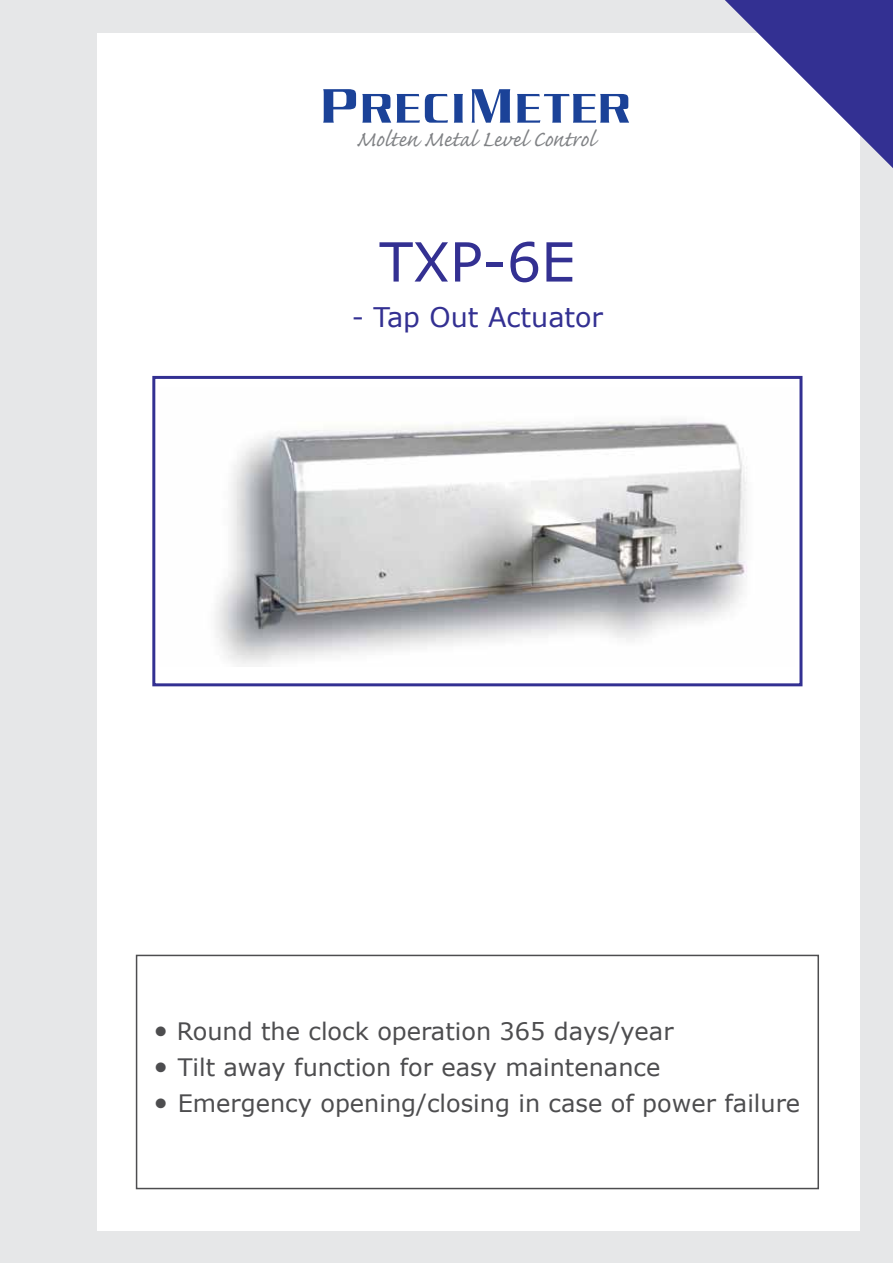
<style>
.page{position:relative;width:893px;height:1263px;background:#fff}
.page>*{position:absolute;margin:0;border:0;box-sizing:border-box;transform-origin:0 0}
.t1{font:54px "Verdana";color:#333092}
.t2{font:28.35px "Caflisch Script Pro";color:#808285}
.t3{font:27px "Verdana";color:#333092}
.t4{font:24px "Verdana";color:#4d4d4f}
.s1{font-size:27px}
</style>
<div class="page">
<div style="left:0;top:0;width:96px;height:1263px;background:#e6e7e8"></div>
<div style="left:0;top:0;width:893px;height:33px;background:#e6e7e8"></div>
<div style="left:0;top:1231px;width:893px;height:32px;background:#e6e7e8"></div>
<div style="left:860px;top:0;width:33px;height:1263px;background:#e6e7e8"></div>
<svg style="left:725px;top:0;width:168px;height:168px"></svg>
<div style="left:152px;top:376px;width:650px;height:310px;border:3px solid #333092"></div>
<div style="left:136px;top:955px;width:683px;height:234px;border:2px solid #4d4d4f"></div>
<img style="left:215px;top:421px;width:532px;height:243px">
<svg style="left:323px;top:89px;width:306px;height:34px"></svg>
<p class="t2" style="left:356px;top:125px;width:240px">Molten Metal Level Control</p>
<h1 class="t1" style="left:379px;top:225px;width:197px">TXP-6E</h1>
<p class="t3" style="left:352px;top:298px;width:253px">- Tap Out Actuator</p>
<p class="t4" style="left:154px;top:1014px;width:522px"><span class="s1">•</span> Round the clock operation 365 days/year</p>
<p class="t4" style="left:154px;top:1050px;width:508px"><span class="s1">•</span> Tilt away function for easy maintenance</p>
<p class="t4" style="left:154px;top:1086px;width:648px"><span class="s1">•</span> Emergency opening/closing in case of power failure</p>
</div>
